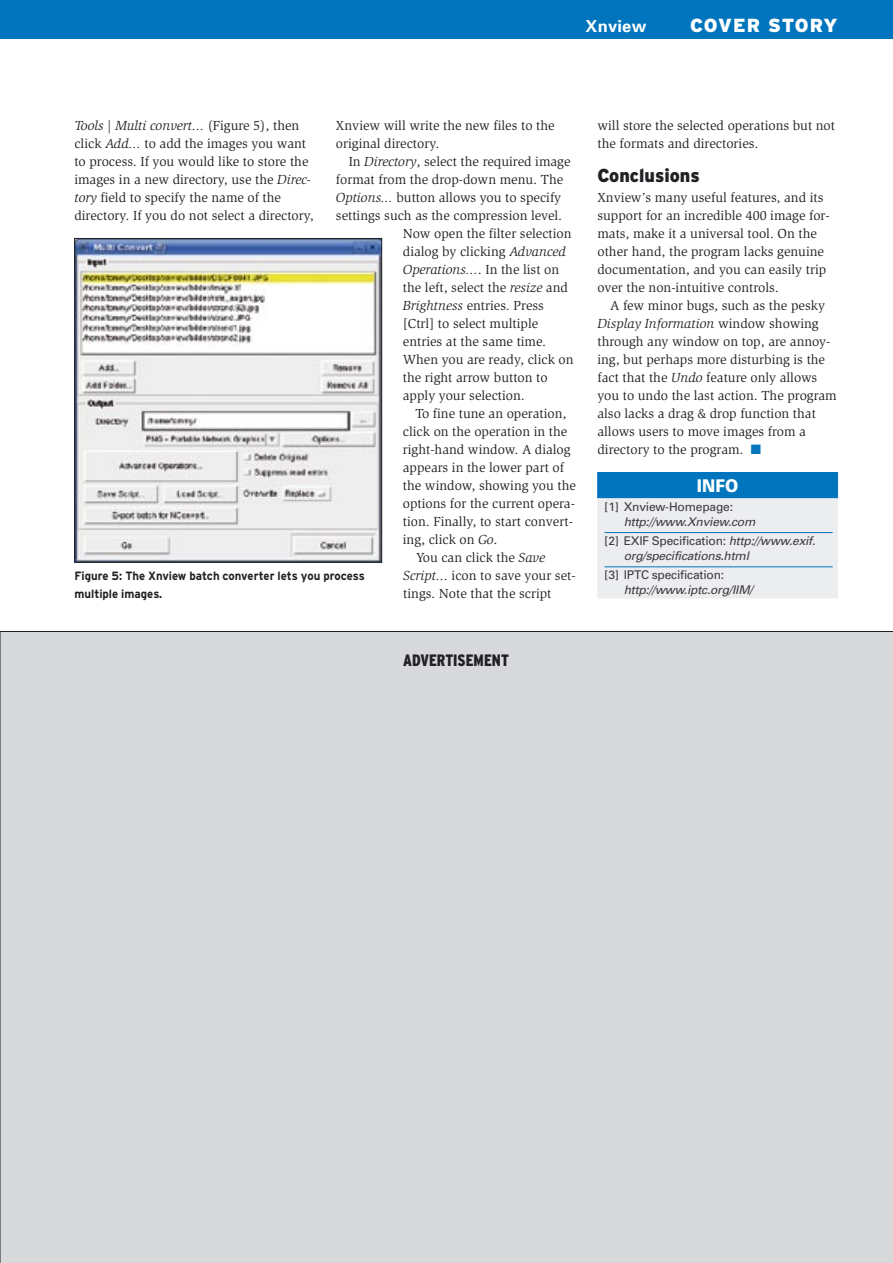
<style>
.page{position:relative;width:893px;height:1263px;background:#fff}
.page>*{position:absolute;margin:0;border:0;box-sizing:border-box;transform-origin:0 0}
.t1{font:900 18.9px "Interstate";letter-spacing:.035em;color:#fff}
._19_ZT{font:900 18.75px "Interstate";color:#212125;scale:.95 1}
._21_KT{font:900 17.55px "Univers";color:#fff;scale:.9 1}
._60_T{font:900 condensed 16.5px "Interstate";color:#212125;scale:.95 1}
.t2{font:700 16.5px "Univers";letter-spacing:.015em;color:#fff}
._10_L{font:13.5px/18px "Slimbach";color:#212125}
._11_L_ohne{font:13.5px/18px "Slimbach";color:#212125}
._10_L-2{font:italic 13.5px "Slimbach";color:#212125}
._20_KL_Linie{font:italic 12px/15px "Univers";letter-spacing:-.015em;color:#3b3a3d}
._50_B{font:700 12px/18px "Interstate";color:#212125;scale:.95 1}
.s1{font-style:italic}
.s2{font-style:normal}
.s3{color:#0075bd}
</style>
<div class="page">
<div style="left:0;top:631px;width:893px;height:632px;background:#d8d9db"></div>
<div style="left:598px;top:498px;width:239px;height:100px;background:#ecedee"></div>
<hr style="left:605px;top:532px;width:228px;height:1px;background:#0075bd">
<hr style="left:605px;top:566px;width:228px;height:1px;background:#0075bd">
<div style="left:597px;top:497px;width:241px;height:101px;border:1px solid #ecedee"></div>
<div style="left:598px;top:472px;width:239px;height:26px;background:#0075bd"></div>
<img style="left:76px;top:240px;width:304px;height:320px">
<div style="left:74px;top:238px;width:308px;height:324px;border:1px solid #212125"></div>
<div style="left:0;top:0;width:893px;height:38px;background:#0075bd"></div>
<p class="t2" style="left:585px;top:16px;width:62px">Xnview</p>
<h1 class="t1" style="left:690px;top:15px;width:149px">COVER STORY</h1>
<p class="_10_L" style="left:74px;top:117px;width:241px"><span class="s1">Tools | Multi convert...</span> (Figure 5), then click <span class="s1">Add...</span> to add the images you want to process. If you would like to store the images in a new directory, use the <span class="s1">Direc&shy;tory</span> field to specify the name of the directory. If you do not select a directory,</p>
<p class="_10_L" style="left:336px;top:117px;width:220px">Xnview will write the new files to the original directory.</p>
<p class="_10_L" style="left:349px;top:153px;width:223px">In <span class="s1">Directory</span>, select the required image</p>
<p class="_10_L" style="left:336px;top:171px;width:229px">format from the drop-down menu. The</p>
<p class="_10_L" style="left:336px;top:189px;width:227px"><span class="s1">Options...</span> button allows you to specify</p>
<p class="_10_L" style="left:336px;top:207px;width:228px">settings such as the compression level.</p>
<p class="_10_L" style="left:403px;top:225px;width:170px">Now open the filter selection</p>
<p class="_10_L" style="left:403px;top:243px;width:165px">dialog by clicking <span class="s1">Advanced</span></p>
<p class="_10_L-2" style="left:403px;top:262px;width:158px">Operations...<span class="s2">. In the list on</span></p>
<p class="_10_L" style="left:403px;top:279px;width:167px">the left, select the <span class="s1">resize</span> and</p>
<p class="_10_L" style="left:403px;top:297px;width:143px"><span class="s1">Brightness</span> entries. Press</p>
<p class="_10_L" style="left:403px;top:315px;width:137px">[Ctrl] to select multiple</p>
<p class="_10_L" style="left:403px;top:333px;width:145px">entries at the same time.</p>
<p class="_10_L" style="left:403px;top:351px;width:172px">When you are ready, click on</p>
<p class="_10_L" style="left:403px;top:369px;width:146px">the right arrow button to</p>
<p class="_10_L" style="left:403px;top:387px;width:124px">apply your selection.</p>
<p class="_10_L" style="left:403px;top:405px;width:175px;text-indent:13px">To fine tune an operation, click on the operation in the right-hand window. A dialog appears in the lower part of the window, showing you the options for the current opera&shy;tion. Finally, to start convert&shy;ing, click on <span class="s1">Go</span>.</p>
<p class="_10_L" style="left:403px;top:549px;width:174px;text-indent:13px">You can click the <span class="s1">Save<br>Script...</span> icon to save your set&shy;tings. Note that the script</p>
<p class="_50_B" style="left:74px;top:567px;width:307px">Figure 5: The Xnview batch converter lets you process multiple images.</p>
<p class="_60_T" style="left:403px;top:651px;width:113px">ADVERTISEMENT</p>
<p class="_10_L" style="left:597px;top:117px;width:239px">will store the selected operations but not the formats and directories.</p>
<p class="_19_ZT" style="left:597px;top:165px;width:109px">Conclusions</p>
<p class="_11_L_ohne" style="left:597px;top:189px;width:234px">Xnview’s many useful features, and its support for an incredible 400 image for&shy;mats, make it a universal tool. On the other hand, the program lacks genuine documentation, and you can easily trip over the non-intuitive controls.</p>
<p class="_10_L" style="left:597px;top:297px;width:241px;text-indent:13px">A few minor bugs, such as the pesky <span class="s1">Display Information</span> window showing through any window on top, are annoy&shy;ing, but perhaps more disturbing is the fact that the <span class="s1">Undo</span> feature only allows you to undo the last action. The program also lacks a drag &amp; drop function that allows users to move images from a directory to the program. <span class="s3">■</span></p>
<p class="_21_KT" style="left:697px;top:475px;width:48px">INFO</p>
<p class="_20_KL_Linie" style="left:624px;top:499px;width:133px;text-indent:-19px"><span class="s2">[1] Xnview-Homepage: </span>http://www.Xnview.com</p>
<p class="_20_KL_Linie" style="left:624px;top:533px;width:193px;text-indent:-19px"><span class="s2">[2] EXIF Specification:</span> http://www.exif. org/specifications.html</p>
<p class="_20_KL_Linie" style="left:624px;top:567px;width:131px;text-indent:-19px"><span class="s2">[3] IPTC specification: </span>http://www.iptc.org/IIM/</p>
</div>
